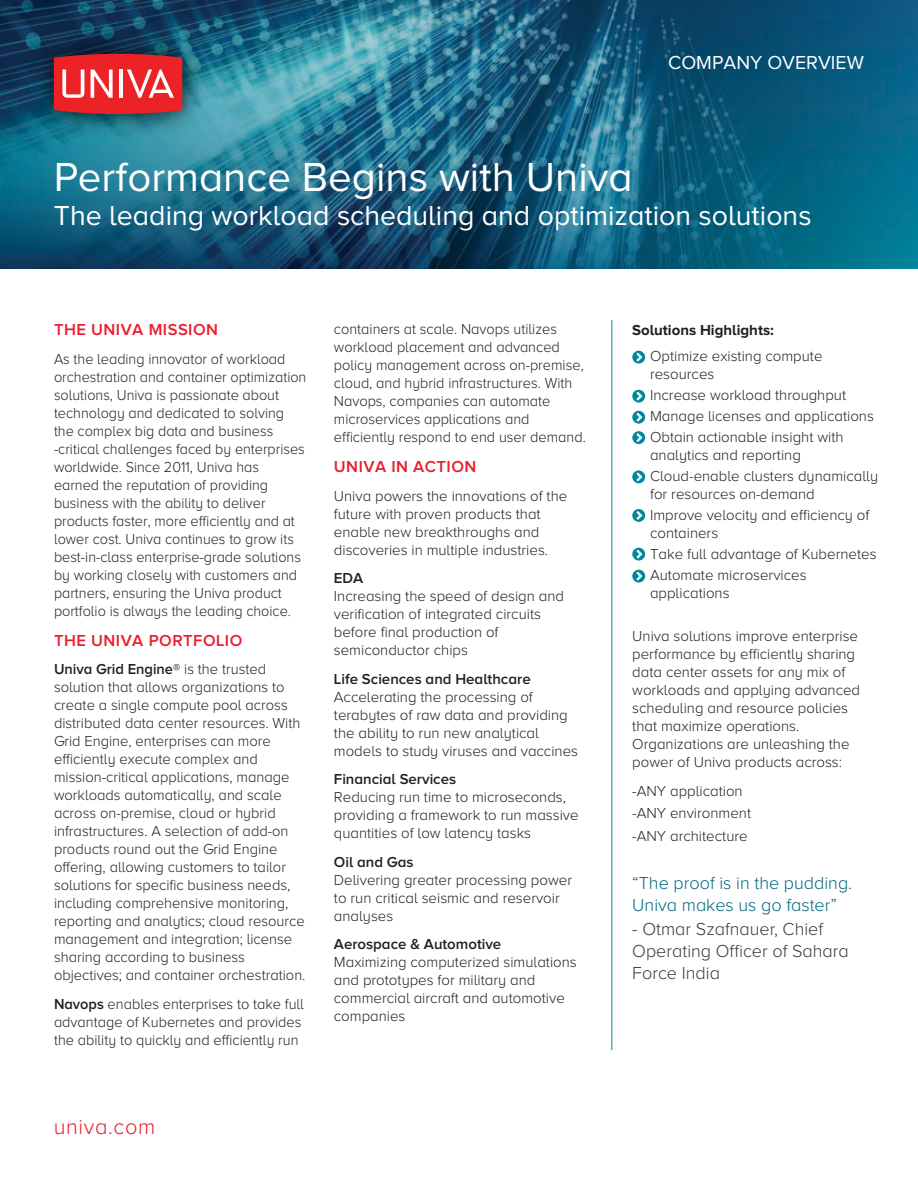
<style>
.page{position:relative;width:918px;height:1188px;background:#fff}
.page>*{position:absolute;margin:0;border:0;box-sizing:border-box;transform-origin:0 0}
.t1{font:42px "Proxima Nova A";color:#fff}
.t2{font:28.5px "Proxima Nova A";color:#fff}
.t3{font:300 21.75px "Proxima Nova A";letter-spacing:.03em;color:#eb1c2d}
.t4{font:19.5px "Proxima Nova A";color:#fff}
.t5{font:300 18px/21.6px "Proxima Nova A";color:#383935}
.t6{font:300 18px/21.6px "Proxima Nova A";color:#006680}
.t7{font:600 16.5px "Proxima Nova A";letter-spacing:.03em;color:#eb1c2d}
.t8{font:300 15px/18px "Proxima Nova A";color:#231f20}
.t9{font:300 15px/18px "Proxima Nova A";color:#231f20;scale:.96 1}
.t10{font:600 15px "Proxima Nova A";color:#231f20}
.t11{font:700 15px "Proxima Nova A";color:#231f20}
.s1{font-weight:600}
</style>
<div class="page">
<img style="left:0;top:0;width:918px;height:268px">
<hr style="left:611px;top:320px;width:1px;height:730px;background:#00879f">
<img style="left:20px;top:20px;width:197px;height:129px">
<svg style="left:54px;top:54px;width:128px;height:60px;background:#e54247"></svg>
<svg style="left:632px;top:411px;width:13px;height:13px"></svg>
<svg style="left:632px;top:470px;width:13px;height:13px"></svg>
<svg style="left:632px;top:431px;width:13px;height:13px"></svg>
<svg style="left:632px;top:351px;width:13px;height:13px"></svg>
<svg style="left:632px;top:390px;width:13px;height:13px"></svg>
<svg style="left:632px;top:509px;width:13px;height:13px"></svg>
<svg style="left:632px;top:548px;width:13px;height:13px"></svg>
<svg style="left:632px;top:570px;width:13px;height:13px"></svg>
<h3 class="t4" style="left:668px;top:52px;width:197px">COMPANY OVERVIEW</h3>
<h1 class="t1" style="left:54px;top:154px;width:580px">Performance Begins with Univa</h1>
<h2 class="t2" style="left:54px;top:200px;width:759px">The leading workload scheduling and optimization solutions</h2>
<p class="t7" style="left:54px;top:320px;width:166px">THE UNIVA MISSION</p>
<p class="t9" style="left:54px;top:349px;width:264px">As the leading innovator of workload orchestration and container optimization solutions, Univa is passionate about technology and dedicated to solving the complex big data and business -critical challenges faced by enterprises worldwide. Since 2011, Univa has earned the reputation of providing business with the ability to deliver products faster, more efficiently and at lower cost. Univa continues to grow its best-in-class enterprise-grade solutions by working closely with customers and partners, ensuring the Univa product portfolio is always the leading choice.</p>
<p class="t7" style="left:54px;top:631px;width:190px">THE UNIVA PORTFOLIO</p>
<p class="t8" style="left:54px;top:660px;width:253px"><span class="s1">Univa Grid Engine®</span> is the trusted solution that allows organizations to create a single compute pool across distributed data center resources. With Grid Engine, enterprises can more efficiently execute complex and mission-critical applications, manage workloads automatically, and scale across on-premise, cloud or hybrid infrastructures. A selection of add-on products round out the Grid Engine offering, allowing customers to tailor solutions for specific business needs, including comprehensive monitoring, reporting and analytics; cloud resource management and integration; license sharing according to business objectives; and container orchestration.</p>
<p class="t8" style="left:54px;top:995px;width:252px"><span class="s1">Navops</span> enables enterprises to take full advantage of Kubernetes and provides the ability to quickly and efficiently run</p>
<p class="t8" style="left:334px;top:320px;width:253px">containers at scale. Navops utilizes workload placement and advanced policy management across on-premise, cloud, and hybrid infrastructures. With Navops, companies can automate microservices applications and efficiently respond to end user demand.</p>
<p class="t7" style="left:334px;top:457px;width:144px">UNIVA IN ACTION</p>
<p class="t8" style="left:334px;top:487px;width:235px">Univa powers the innovations of the future with proven products that enable new breakthroughs and discoveries in multiple industries.</p>
<p class="t10" style="left:334px;top:570px;width:31px">EDA</p>
<p class="t8" style="left:334px;top:587px;width:232px">Increasing the speed of design and verification of integrated circuits before final production of semiconductor chips</p>
<p class="t10" style="left:334px;top:670px;width:198px">Life Sciences and Healthcare</p>
<p class="t8" style="left:334px;top:688px;width:246px">Accelerating the processing of terabytes of raw data and providing the ability to run new analytical models to study viruses and vaccines</p>
<p class="t10" style="left:334px;top:771px;width:124px">Financial Services</p>
<p class="t8" style="left:334px;top:788px;width:246px">Reducing run time to microseconds, providing a framework to run massive quantities of low latency tasks</p>
<p class="t10" style="left:334px;top:853px;width:81px">Oil and Gas</p>
<p class="t8" style="left:334px;top:871px;width:240px">Delivering greater processing power to run critical seismic and reservoir analyses</p>
<p class="t10" style="left:334px;top:936px;width:169px">Aerospace &amp; Automotive</p>
<p class="t8" style="left:334px;top:953px;width:244px">Maximizing computerized simulations and prototypes for military and commercial aircraft and automotive companies</p>
<h3 class="t3" style="left:54px;top:1115px;width:103px">univa.com</h3>
<p class="t11" style="left:632px;top:321px;width:143px">Solutions Highlights:</p>
<p class="t8" style="left:650px;top:347px;width:174px">Optimize existing compute resources</p>
<p class="t8" style="left:650px;top:385px;width:225px;line-height:21px">Increase workload throughput<br>Manage licenses and applications<br>Obtain actionable insight with</p>
<p class="t8" style="left:650px;top:445px;width:230px;line-height:21px">analytics and reporting<br>Cloud-enable clusters dynamically</p>
<p class="t8" style="left:650px;top:484px;width:221px;line-height:21px">for resources on-demand<br>Improve velocity and efficiency of</p>
<p class="t8" style="left:650px;top:523px;width:228px;line-height:21px">containers<br>Take full advantage of Kubernetes<br>Automate microservices</p>
<p class="t8" style="left:650px;top:584px;width:81px">applications</p>
<p class="t8" style="left:632px;top:627px;width:229px">Univa solutions improve enterprise performance by efficiently sharing data center assets for any mix of workloads and applying advanced scheduling and resource policies that maximize operations.<br>Organizations are unleashing the power of Univa products across:</p>
<p class="t8" style="left:632px;top:779px;width:120px;line-height:22.5px">-ANY application -ANY environment -ANY architecture</p>
<p class="t6" style="left:632px;top:872px;width:221px">“The proof is in the pudding.<br>Univa makes us go faster”</p>
<p class="t5" style="left:632px;top:918px;width:218px">- Otmar Szafnauer, Chief<br>Operating Officer of Sahara<br>Force India</p>
</div>
